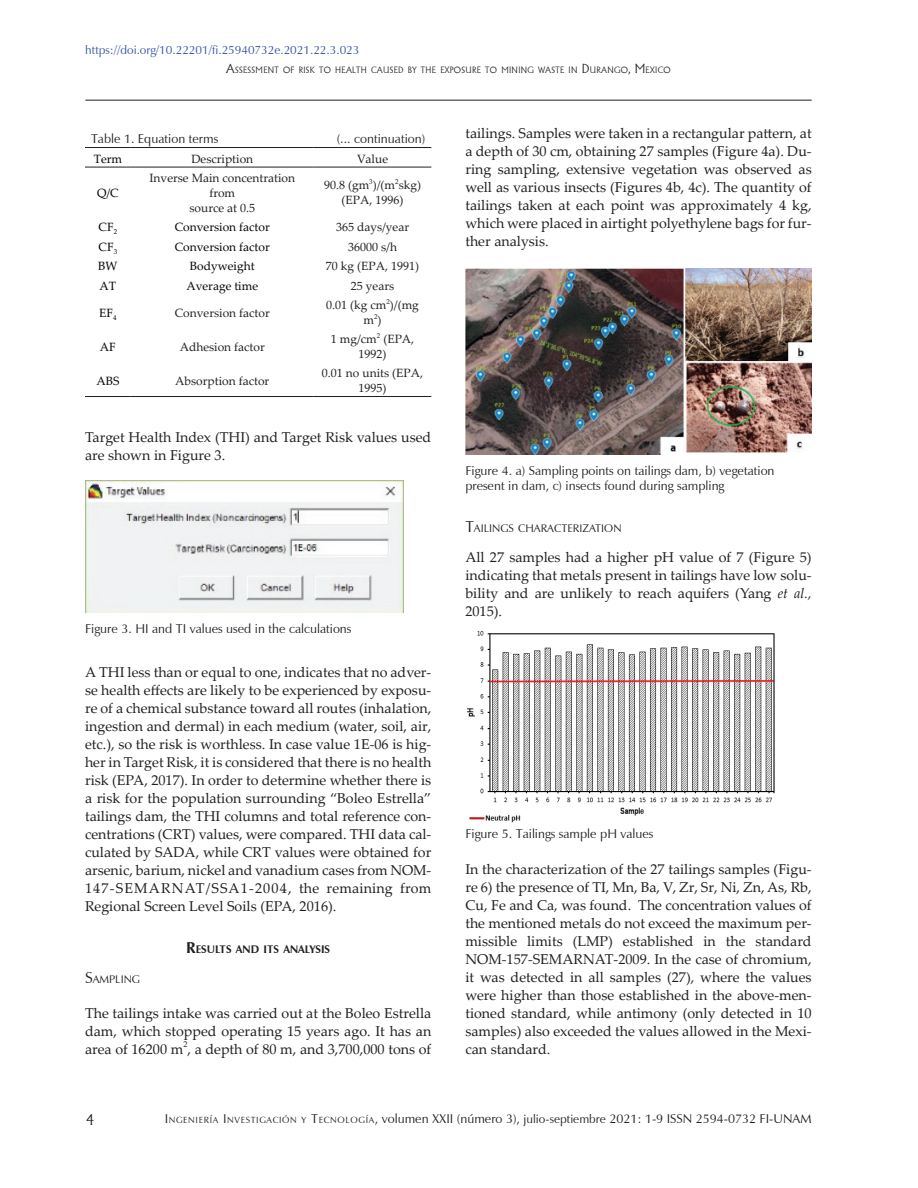
<style>
.page{position:relative;width:918px;height:1188px;background:#fff}
.page>*{position:absolute;margin:0;border:0;box-sizing:border-box;transform-origin:0 0}
.t1{font:300 15px "Adelon";color:#231f20}
.t2{font:14.25px/18px "Palatino Linotype";color:#231f20;text-align:justify}
.t3{font:12.75px/15px "Zapf Humanist 601 BT";color:#231f20}
.t4{font:12px/15px "Palatino Linotype";color:#231f20;text-align:center}
.t5{font:12px "Palatino Linotype";color:#040503}
.t6{font:12px "Zapf Humanist 601 BT";color:#3853a3}
.t7{font:10.95px "Zapf Humanist 601 BT";color:#231f20}
.t8{font:700 10.95px "Zapf Humanist 601 BT";color:#231f20}
.t9{font:300 8.85px "Adelon";letter-spacing:.035em;color:#231f20}
.s1{font-size:12.75px}
.s2{font-size:15.75px}
.s3{font-style:italic}
.s4{font-style:inherit}
.s5{font-size:8.85px}
.s6{font-size:12px}
</style>
<div class="page">
<hr style="left:85px;top:100px;width:727px;height:1px;background:#231f20">
<hr style="left:85px;top:147px;width:46px;height:1px;background:#231f20">
<hr style="left:131px;top:147px;width:183px;height:1px;background:#231f20">
<hr style="left:314px;top:147px;width:117px;height:1px;background:#231f20">
<hr style="left:85px;top:167px;width:46px;height:1px;background:#231f20">
<hr style="left:131px;top:167px;width:183px;height:1px;background:#231f20">
<hr style="left:314px;top:167px;width:117px;height:1px;background:#231f20">
<hr style="left:85px;top:396px;width:46px;height:1px;background:#231f20">
<hr style="left:131px;top:396px;width:183px;height:1px;background:#231f20">
<hr style="left:314px;top:396px;width:117px;height:1px;background:#231f20">
<img style="left:85px;top:480px;width:318px;height:132px">
<img style="left:466px;top:631px;width:309px;height:192px">
<img style="left:465px;top:269px;width:347px;height:186px">
<p class="t6" style="left:85px;top:42px;width:276px">https://doi.org/10.22201/fi.25940732e.2021.22.3.023</p>
<p class="t9" style="left:226px;top:64px;width:446px"><span class="s1">A</span>SSESSMENT OF RISK TO HEALTH CAUSED BY THE EXPOSURE TO MINING WASTE IN <span class="s1">D</span>URANGO<span class="s1">, M</span>EXICO</p>
<p class="t3" style="left:91px;top:131px;width:129px">Table 1. Equation terms</p>
<p class="t3" style="left:337px;top:131px;width:90px">(... continuation)</p>
<p class="t5" style="left:94px;top:150px;width:30px">Term</p>
<p class="t4" style="left:191px;top:151px;width:63px">Description</p>
<p class="t4" style="left:357px;top:151px;width:33px">Value</p>
<p class="t5" style="left:97px;top:184px;width:23px">Q/C</p>
<p class="t4" style="left:150px;top:170px;width:147px">Inverse Main concentration from<br>source at 0.5</p>
<p class="t4" style="left:324px;top:177px;width:99px">90.8 (gm<sup>3</sup>)/(m<sup>2</sup>skg) (EPA, 1996)</p>
<p class="t5" style="left:99px;top:219px;width:20px">CF<sub>2</sub></p>
<p class="t5" style="left:175px;top:219px;width:96px">Conversion factor</p>
<p class="t4" style="left:336px;top:219px;width:75px">365 days/year</p>
<p class="t5" style="left:99px;top:238px;width:20px">CF<sub>3</sub></p>
<p class="t5" style="left:175px;top:238px;width:96px">Conversion factor</p>
<p class="t4" style="left:348px;top:239px;width:50px">36000 s/h</p>
<p class="t5" style="left:98px;top:258px;width:21px">BW</p>
<p class="t5" style="left:190px;top:258px;width:66px">Bodyweight</p>
<p class="t4" style="left:326px;top:258px;width:95px">70 kg (EPA, 1991)</p>
<p class="t5" style="left:100px;top:277px;width:18px">AT</p>
<p class="t5" style="left:186px;top:277px;width:73px">Average time</p>
<p class="t4" style="left:351px;top:278px;width:45px">25 years</p>
<p class="t5" style="left:99px;top:304px;width:19px">EF<sub>4</sub></p>
<p class="t4" style="left:175px;top:305px;width:96px">Conversion factor</p>
<p class="t4" style="left:326px;top:297px;width:94px">0.01 (kg cm<sup>2</sup>)/(mg m<sup>2</sup>)</p>
<p class="t5" style="left:100px;top:338px;width:18px">AF</p>
<p class="t4" style="left:180px;top:339px;width:87px">Adhesion factor</p>
<p class="t4" style="left:331px;top:331px;width:85px">1 mg/cm<sup>2</sup> (EPA,<br>1992)</p>
<p class="t5" style="left:96px;top:372px;width:24px">ABS</p>
<p class="t4" style="left:175px;top:373px;width:96px">Absorption factor</p>
<p class="t4" style="left:322px;top:365px;width:103px">0.01 no units (EPA,<br>1995)</p>
<p class="t2" style="left:85px;top:427px;width:348px">Target Health Index (THI) and Target Risk values used are shown in Figure 3.</p>
<p class="t3" style="left:85px;top:621px;width:268px">Figure 3. HI and TI values used in the calculations</p>
<p class="t2" style="left:85px;top:663px;width:348px">A THI less than or equal to one, indicates that no adver&shy;se health effects are likely to be experienced by exposu&shy;re of a chemical substance toward all routes (inhalation, ingestion and dermal) in each medium (water, soil, air, etc.), so the risk is worthless. In case value 1E-06 is hig&shy;her in Target Risk, it is considered that there is no health risk (EPA, 2017). In order to determine whether there is a risk for the population surrounding “Boleo Estrella” tailings dam, the THI columns and total reference con&shy;centrations (CRT) values, were compared. THI data cal&shy;culated by SADA, while CRT values were obtained for arsenic, barium, nickel and vanadium cases from NOM-147-SEMARNAT/SSA1-2004, the remaining from Regional Screen Level Soils (EPA, 2016).</p>
<p class="t8" style="left:186px;top:942px;width:145px"><span class="s2">R</span>ESULTS AND ITS ANALYSIS</p>
<p class="t7" style="left:85px;top:972px;width:56px"><span class="s2">S</span>AMPLING</p>
<p class="t2" style="left:85px;top:1003px;width:348px">The tailings intake was carried out at the Boleo Estrella dam, which stopped operating 15 years ago. It has an area of 16200 m<sup>2</sup>, a depth of 80 m, and 3,700,000 tons of</p>
<p class="t2" style="left:465px;top:124px;width:348px">tailings. Samples were taken in a rectangular pattern, at a depth of 30 cm, obtaining 27 samples (Figure 4a). Du&shy;ring sampling, extensive vegetation was observed as well as various insects (Figures 4b, 4c). The quantity of tailings taken at each point was approximately 4 kg, which were placed in airtight polyethylene bags for fur&shy;ther analysis.</p>
<p class="t3" style="left:465px;top:463px;width:311px">Figure 4. a) Sampling points on tailings dam, b) vegetation present in dam, c) insects found during sampling</p>
<p class="t7" style="left:465px;top:521px;width:158px"><span class="s2">T</span>AILINGS CHARACTERIZATION</p>
<p class="t2" style="left:465px;top:547px;width:348px">All 27 samples had a higher pH value of 7 (Figure 5) indicating that metals present in tailings have low solu&shy;bility and are unlikely to reach aquifers (Yang <span class="s3">et al., </span>2015).</p>
<p class="t3" style="left:465px;top:826px;width:190px">Figure 5. Tailings sample pH values</p>
<p class="t2" style="left:465px;top:859px;width:348px">In the characterization of the 27 tailings samples (Figu&shy;re 6) the presence of TI, Mn, Ba, V, Zr, Sr, Ni, Zn, As, Rb, Cu, Fe and Ca, was found. The concentration values of the mentioned metals do not exceed the maximum per&shy;missible limits (LMP) established in the standard NOM-157-SEMARNAT-2009. In the case of chromium, it was detected in all samples (27), where the values were higher than those established in the above-men&shy;tioned standard, while antimony (only detected in 10 samples) also exceeded the values allowed in the Mexi&shy;can standard.</p>
<p class="t1" style="left:86px;top:1111px;width:10px">4</p>
<p class="t3" style="left:165px;top:1111px;width:649px"><span class="s4">I</span><span class="s5">NGENI ERÍA</span> <span class="s4">I</span><span class="s5">NVESTI GACI ÓN Y</span> <span class="s4">T</span><span class="s5">ECNOLOGÍA</span>, volumen XXII (número 3), <span class="s6">julio-septiembre</span> 2021: 1-9 ISSN 2594-0732 FI-UNAM</p>
</div>
